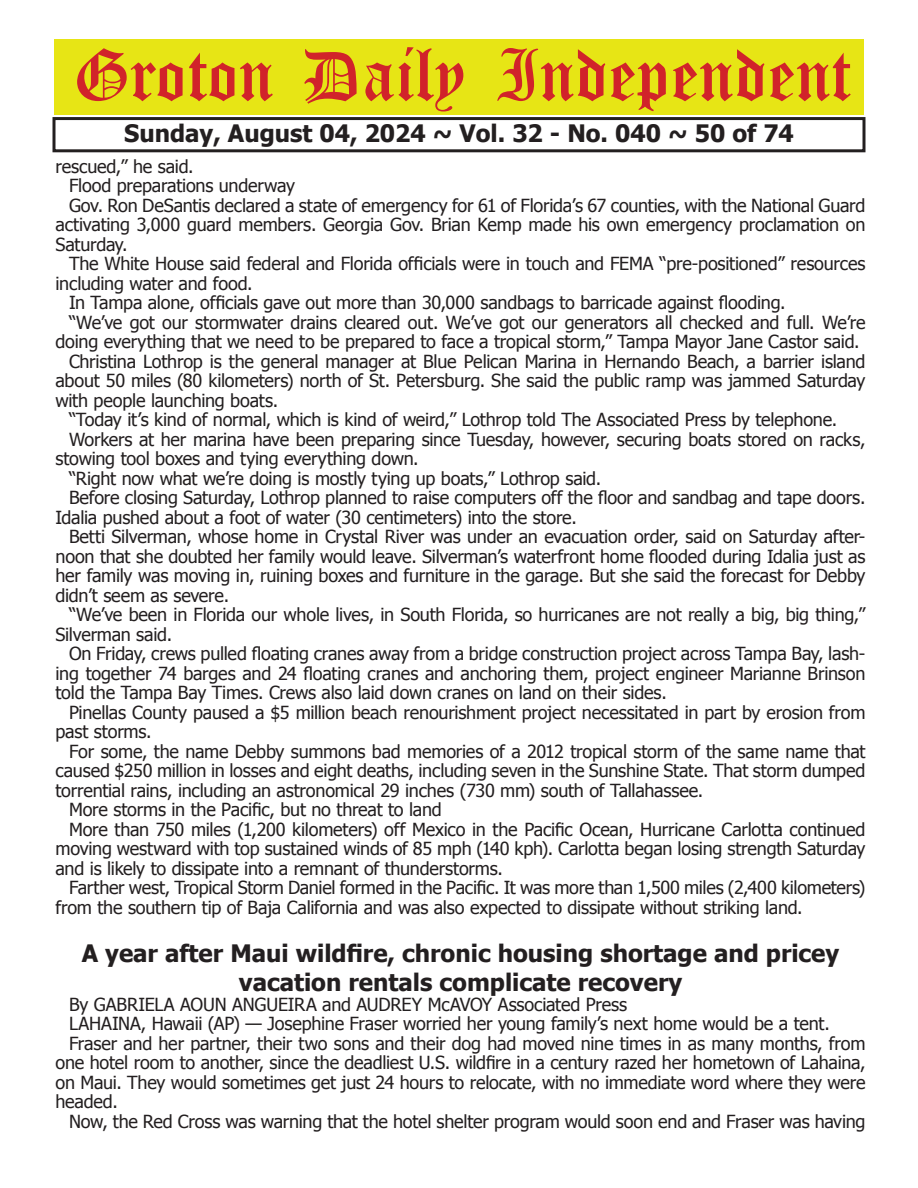
<style>
.page{position:relative;width:918px;height:1188px;background:#fff}
.page>*{position:absolute;margin:0;border:0;box-sizing:border-box;transform-origin:0 0}
.t1{font:54px "Old English Five";color:#d1232a}
.t2{font:700 24px/28.8px "Tahoma";color:#231f20;text-align:center}
.t3{font:18px "Tahoma";letter-spacing:-.01em;color:#231f20}
</style>
<div class="page">
<div style="left:52px;top:117px;width:814px;height:35px;border:3px solid #231f20"></div>
<div style="left:54px;top:40px;width:810px;height:75px;background:#e7e515"></div>
<h1 class="t1" style="left:73px;top:50px;width:779px">Groton Daily Independent</h1>
<h2 class="t2" style="left:124px;top:117px;width:671px">Sunday, August 04, 2024 ~ Vol. 32 - No. 040 ~ 50 of 74</h2>
<p class="t3" style="left:56px;top:154px;width:140px">rescued,” he said.</p>
<p class="t3" style="left:69px;top:174px;width:228px">Flood preparations underway</p>
<p class="t3" style="left:69px;top:193px;width:798px">Gov. Ron DeSantis declared a state of emergency for 61 of Florida’s 67 counties, with the National Guard</p>
<p class="t3" style="left:56px;top:213px;width:812px">activating 3,000 guard members. Georgia Gov. Brian Kemp made his own emergency proclamation on</p>
<p class="t3" style="left:56px;top:232px;width:74px">Saturday.</p>
<p class="t3" style="left:69px;top:252px;width:798px">The White House said federal and Florida officials were in touch and FEMA “pre-positioned” resources</p>
<p class="t3" style="left:56px;top:271px;width:199px">including water and food.</p>
<p class="t3" style="left:69px;top:291px;width:718px">In Tampa alone, officials gave out more than 30,000 sandbags to barricade against flooding.</p>
<p class="t3" style="left:69px;top:310px;width:798px">“We’ve got our stormwater drains cleared out. We’ve got our generators all checked and full. We’re</p>
<p class="t3" style="left:56px;top:330px;width:806px">doing everything that we need to be prepared to face a tropical storm,” Tampa Mayor Jane Castor said.</p>
<p class="t3" style="left:69px;top:349px;width:798px">Christina Lothrop is the general manager at Blue Pelican Marina in Hernando Beach, a barrier island</p>
<p class="t3" style="left:56px;top:369px;width:811px">about 50 miles (80 kilometers) north of St. Petersburg. She said the public ramp was jammed Saturday</p>
<p class="t3" style="left:56px;top:388px;width:224px">with people launching boats.</p>
<p class="t3" style="left:69px;top:408px;width:770px">“Today it’s kind of normal, which is kind of weird,” Lothrop told The Associated Press by telephone.</p>
<p class="t3" style="left:69px;top:427px;width:798px">Workers at her marina have been preparing since Tuesday, however, securing boats stored on racks,</p>
<p class="t3" style="left:56px;top:447px;width:365px">stowing tool boxes and tying everything down.</p>
<p class="t3" style="left:69px;top:466px;width:534px">“Right now what we’re doing is mostly tying up boats,” Lothrop said.</p>
<p class="t3" style="left:69px;top:486px;width:798px">Before closing Saturday, Lothrop planned to raise computers off the floor and sandbag and tape doors.</p>
<p class="t3" style="left:56px;top:505px;width:523px">Idalia pushed about a foot of water (30 centimeters) into the store.</p>
<p class="t3" style="left:69px;top:525px;width:798px">Betti Silverman, whose home in Crystal River was under an evacuation order, said on Saturday after-</p>
<p class="t3" style="left:56px;top:544px;width:811px">noon that she doubted her family would leave. Silverman’s waterfront home flooded during Idalia just as</p>
<p class="t3" style="left:56px;top:564px;width:812px">her family was moving in, ruining boxes and furniture in the garage. But she said the forecast for Debby</p>
<p class="t3" style="left:56px;top:583px;width:175px">didn’t seem as severe.</p>
<p class="t3" style="left:69px;top:603px;width:798px">“We’ve been in Florida our whole lives, in South Florida, so hurricanes are not really a big, big thing,”</p>
<p class="t3" style="left:56px;top:622px;width:118px">Silverman said.</p>
<p class="t3" style="left:69px;top:642px;width:798px">On Friday, crews pulled floating cranes away from a bridge construction project across Tampa Bay, lash-</p>
<p class="t3" style="left:56px;top:661px;width:812px">ing together 74 barges and 24 floating cranes and anchoring them, project engineer Marianne Brinson</p>
<p class="t3" style="left:56px;top:681px;width:613px">told the Tampa Bay Times. Crews also laid down cranes on land on their sides.</p>
<p class="t3" style="left:69px;top:700px;width:798px">Pinellas County paused a $5 million beach renourishment project necessitated in part by erosion from</p>
<p class="t3" style="left:56px;top:720px;width:98px">past storms.</p>
<p class="t3" style="left:69px;top:739px;width:798px">For some, the name Debby summons bad memories of a 2012 tropical storm of the same name that</p>
<p class="t3" style="left:56px;top:759px;width:812px">caused $250 million in losses and eight deaths, including seven in the Sunshine State. That storm dumped</p>
<p class="t3" style="left:56px;top:778px;width:649px">torrential rains, including an astronomical 29 inches (730 mm) south of Tallahassee.</p>
<p class="t3" style="left:69px;top:798px;width:374px">More storms in the Pacific, but no threat to land</p>
<p class="t3" style="left:69px;top:817px;width:798px">More than 750 miles (1,200 kilometers) off Mexico in the Pacific Ocean, Hurricane Carlotta continued</p>
<p class="t3" style="left:56px;top:837px;width:812px">moving westward with top sustained winds of 85 mph (140 kph). Carlotta began losing strength Saturday</p>
<p class="t3" style="left:56px;top:856px;width:449px">and is likely to dissipate into a remnant of thunderstorms.</p>
<p class="t3" style="left:69px;top:876px;width:798px">Farther west, Tropical Storm Daniel formed in the Pacific. It was more than 1,500 miles (2,400 kilometers)</p>
<p class="t3" style="left:56px;top:895px;width:749px">from the southern tip of Baja California and was also expected to dissipate without striking land.</p>
<h2 class="t2" style="left:82px;top:938px;width:759px">A year after Maui wildfire, chronic housing shortage and pricey vacation rentals complicate recovery</h2>
<p class="t3" style="left:69px;top:992px;width:560px">By GABRIELA AOUN ANGUEIRA and AUDREY McAVOY Associated Press</p>
<p class="t3" style="left:69px;top:1011px;width:762px">LAHAINA, Hawaii (AP) — Josephine Fraser worried her young family’s next home would be a tent.</p>
<p class="t3" style="left:69px;top:1031px;width:798px">Fraser and her partner, their two sons and their dog had moved nine times in as many months, from</p>
<p class="t3" style="left:56px;top:1050px;width:812px">one hotel room to another, since the deadliest U.S. wildfire in a century razed her hometown of Lahaina,</p>
<p class="t3" style="left:56px;top:1070px;width:811px">on Maui. They would sometimes get just 24 hours to relocate, with no immediate word where they were</p>
<p class="t3" style="left:56px;top:1089px;width:64px">headed.</p>
<p class="t3" style="left:69px;top:1109px;width:798px">Now, the Red Cross was warning that the hotel shelter program would soon end and Fraser was having</p>
</div>
